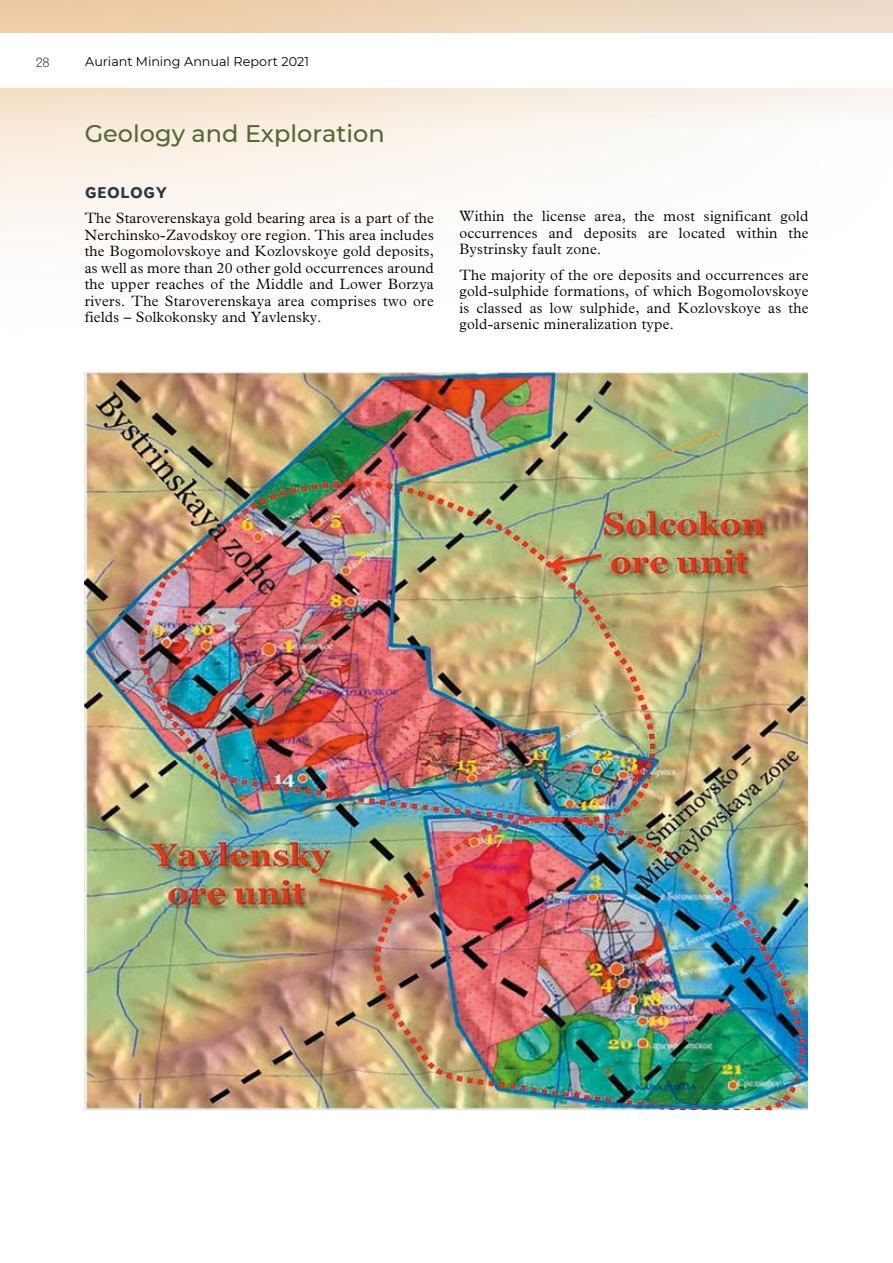
<style>
.page{position:relative;width:893px;height:1263px;background:#fff}
.page>*{position:absolute;margin:0;border:0;box-sizing:border-box;transform-origin:0 0}
.t1{font:500 24px "Montserrat";color:#516a2f}
.t2{font:300 15px/16.5px "Plantin Std";letter-spacing:.02em;color:#000;text-align:justify}
.t3{font:700 15px "Grotesque MT Std";letter-spacing:.02em;color:#2a3942}
.t4{font:300 13.5px "Grotesque MT Std";color:#000}
.t5{font:12.75px "Montserrat";color:#000}
</style>
<div class="page">
<img style="left:0;top:0;width:893px;height:1101px">
<div style="left:0;top:33px;width:893px;height:54px;background:#fff"></div>
<img style="left:85px;top:372px;width:723px;height:738px">
<p class="t4" style="left:36px;top:54px;width:14px">28</p>
<p class="t5" style="left:85px;top:53px;width:225px">Auriant Mining Annual Report 2021</p>
<h1 class="t1" style="left:85px;top:117px;width:301px">Geology and Exploration</h1>
<p class="t3" style="left:85px;top:184px;width:84px">GEOLOGY</p>
<p class="t2" style="left:85px;top:210px;width:351px">The Staroverenskaya gold bearing area is a part of the Nerchinsko-Zavodskoy ore region. This area includes the Bogomolovskoye and Kozlovskoye gold deposits, as well as more than 20 other gold occurrences around the upper reaches of the Middle and Lower Borzya rivers. The Staroverenskaya area comprises two ore fields – Solkokonsky and Yavlensky.</p>
<p class="t2" style="left:459px;top:208px;width:351px">Within the license area, the most significant gold occurrences and deposits are located within the Bystrinsky fault zone.</p>
<p class="t2" style="left:459px;top:266px;width:351px">The majority of the ore deposits and occurrences are gold-sulphide formations, of which Bogomolovskoye is classed as low sulphide, and Kozlovskoye as the gold-arsenic mineralization type.</p>
</div>
